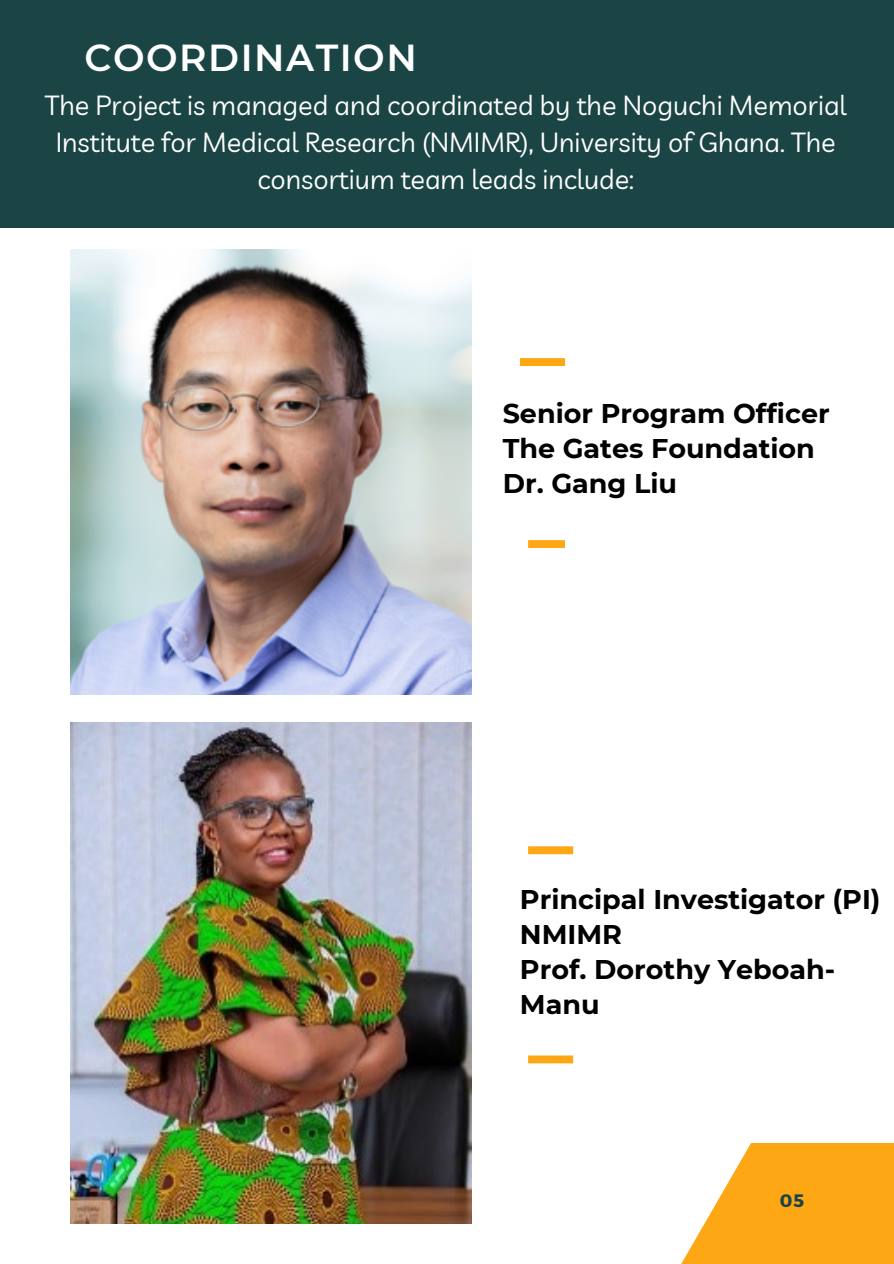
<style>
.page{position:relative;width:894px;height:1264px;background:#fff}
.page>*{position:absolute;margin:0;border:0;box-sizing:border-box;transform-origin:0 0}
.t1{font:600 37.5px "Montserrat";letter-spacing:.04em;color:#fff}
.t2{font:27px/37.2px "Livvic";color:#fff;text-align:center}
.t3{font:700 27px/34.8px "Montserrat";color:#000001}
.t4{font:700 18px "Montserrat";color:#1b4444}
</style>
<div class="page">
<svg style="left:681px;top:1143px;width:212px;height:120px"></svg>
<div style="left:528px;top:540px;width:37px;height:8px;background:#fda715"></div>
<div style="left:528px;top:1055px;width:45px;height:8px;background:#fda715"></div>
<div style="left:0;top:0;width:893px;height:227px;background:#1b4444"></div>
<div style="left:519px;top:358px;width:46px;height:8px;background:#fda715"></div>
<div style="left:528px;top:846px;width:45px;height:8px;background:#fda715"></div>
<img style="left:70px;top:249px;width:401px;height:446px">
<img style="left:70px;top:722px;width:401px;height:501px">
<p class="t1" style="left:84px;top:34px;width:334px">COORDINATION</p>
<h2 class="t2" style="left:45px;top:86px;width:803px">The Project is managed and coordinated by the Noguchi Memorial<br>Institute for Medical Research (NMIMR), University of Ghana. The consortium team leads include:</h2>
<p class="t3" style="left:502px;top:395px;width:328px">Senior Program Officer<br>The Gates Foundation<br>Dr. Gang Liu</p>
<h2 class="t3" style="left:519px;top:882px;width:362px">Principal Investigator (PI)<br>NMIMR<br>Prof. Dorothy Yeboah-<br>Manu</h2>
<p class="t4" style="left:779px;top:1189px;width:26px">05</p>
</div>
